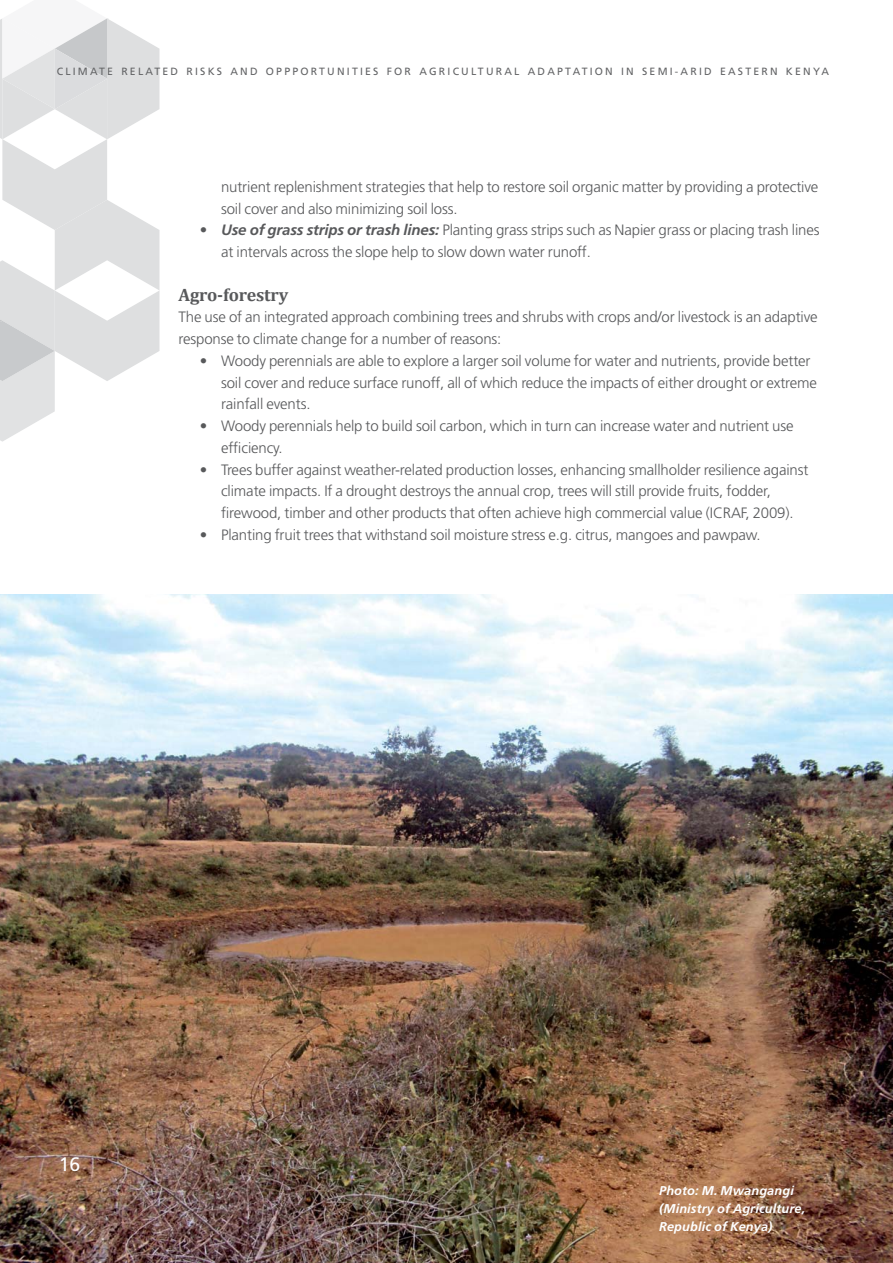
<style>
.page{position:relative;width:893px;height:1263px;background:#fff}
.page>*{position:absolute;margin:0;border:0;box-sizing:border-box;transform-origin:0 0}
.t1{font:19.5px "Frutiger";color:#fff}
.t2{font:700 18px "Cambria";letter-spacing:-.01em;color:#58595b}
.t3{font:300 15px/21.8px "Frutiger";letter-spacing:-.01em;color:#58595b}
.t4{font:italic 700 12.75px/18px "Frutiger";letter-spacing:.01em;color:#fff}
.t5{font:10.5px "Frutiger";letter-spacing:.21em;color:#636466}
.s1{font-weight:700;font-style:italic}
</style>
<div class="page">
<img style="left:0;top:594px;width:893px;height:669px">
<svg style="left:0;top:18px;width:159px;height:424px"></svg>
<p class="t5" style="left:57px;top:67px;width:774px">CLIMATE RELATED RISKS AND OPPPORTUNITIES FOR AGRICULTURAL ADAPTATION IN SEMI-ARID EASTERN KENYA</p>
<p class="t3" style="left:221px;top:177px;width:599px">nutrient replenishment strategies that help to restore soil organic matter by providing a protective soil cover and also minimizing soil loss.</p>
<p class="t3" style="left:221px;top:220px;width:600px;text-indent:-21px">• <span class="s1">Use of grass strips or trash lines:</span> Planting grass strips such as Napier grass or placing trash lines at intervals across the slope help to slow down water runoff.</p>
<p class="t2" style="left:179px;top:284px;width:111px">Agro-forestry</p>
<p class="t3" style="left:179px;top:307px;width:641px">The use of an integrated approach combining trees and shrubs with crops and/or livestock is an adaptive response to climate change for a number of reasons:</p>
<p class="t3" style="left:221px;top:351px;width:597px;text-indent:-21px">• Woody perennials are able to explore a larger soil volume for water and nutrients, provide better soil cover and reduce surface runoff, all of which reduce the impacts of either drought or extreme rainfall events.</p>
<p class="t3" style="left:221px;top:416px;width:574px;text-indent:-21px">• Woody perennials help to build soil carbon, which in turn can increase water and nutrient use efficiency.</p>
<p class="t3" style="left:221px;top:460px;width:589px;text-indent:-21px">• Trees buffer against weather-related production losses, enhancing smallholder resilience against climate impacts. If a drought destroys the annual crop, trees will still provide fruits, fodder, firewood, timber and other products that often achieve high commercial value (ICRAF, 2009).</p>
<p class="t3" style="left:200px;top:525px;width:562px">• Planting fruit trees that withstand soil moisture stress e.g. citrus, mangoes and pawpaw.</p>
<h1 class="t1" style="left:59px;top:1156px;width:23px">16</h1>
<p class="t4" style="left:659px;top:1182px;width:148px">Photo: M. Mwangangi (Ministry of Agriculture,<br>Republic of Kenya)</p>
</div>
